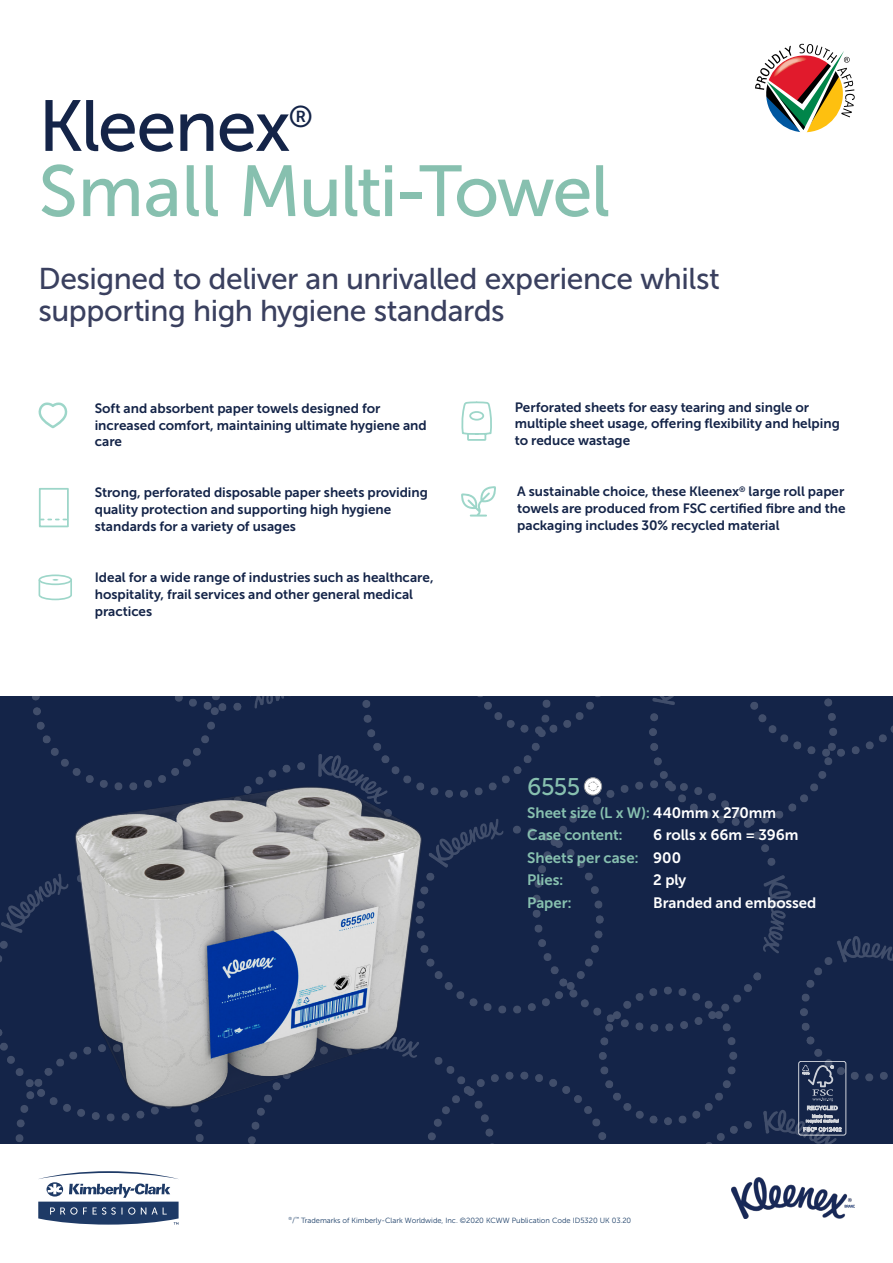
<style>
.page{position:relative;width:893px;height:1263px;background:#fff}
.page>*{position:absolute;margin:0;border:0;box-sizing:border-box;transform-origin:0 0}
.t1{font:72px "Museo Sans 500";letter-spacing:-.025em;color:#87c0af}
.t2{font:72px "Museo Sans 500";letter-spacing:-.025em;color:#142448}
.t3{font:30px/31.5px "Museo Sans 500";letter-spacing:-.015em;color:#3a405f}
.t4{font:30px "Museo Sans 500";color:#142448}
.t5{font:24px "Museo Sans 500";color:#87c0af}
.t6{font:15px/22.5px "Museo Sans 700";letter-spacing:-.005em;color:#87c0af}
.t7{font:15px "Museo Sans 700";letter-spacing:-.005em;color:#fff}
.t8{font:13.5px/16.8px "Museo Sans 700";color:#142448}
.t9{font:7.5px "Museo Sans 300";color:#173a64}
.s1{color:#fff}
</style>
<div class="page">
<div style="left:1px;top:696px;width:892px;height:448px;background:#142448"></div>
<svg style="left:755px;top:44px;width:100px;height:89px"></svg>
<svg style="left:38px;top:1171px;width:141px;height:54px"></svg>
<img style="left:732px;top:1177px;width:123px;height:41px">
<img style="left:0;top:782px;width:506px;height:345px">
<svg style="left:584px;top:778px;width:18px;height:17px"></svg>
<svg style="left:588px;top:781px;width:10px;height:11px"></svg>
<div style="left:584px;top:777px;width:18px;height:18px;border:1px solid #939598;border-radius:50%"></div>
<div style="left:798px;top:1061px;width:48px;height:74px;border:1px solid #fff;border-radius:2px"></div>
<svg style="left:802px;top:1065px;width:39px;height:66px;background:#45526e"></svg>
<svg style="left:461px;top:486px;width:35px;height:31px"></svg>
<svg style="left:461px;top:401px;width:31px;height:40px"></svg>
<svg style="left:38px;top:402px;width:30px;height:26px"></svg>
<svg style="left:39px;top:574px;width:33px;height:26px"></svg>
<div style="left:39px;top:488px;width:30px;height:39px;border:2px solid #9dd6c9"></div>
<svg style="left:41px;top:519px;width:25px;height:1px"></svg>
<h1 class="t2" style="left:39px;top:87px;width:254px">Kleenex</h1>
<h2 class="t4" style="left:289px;top:100px;width:26px">®</h2>
<h1 class="t1" style="left:39px;top:152px;width:573px">Small Multi-Towel</h1>
<h2 class="t3" style="left:39px;top:263px;width:683px">Designed to deliver an unrivalled experience whilst supporting high hygiene standards</h2>
<p class="t8" style="left:95px;top:400px;width:333px">Soft and absorbent paper towels designed for increased comfort, maintaining ultimate hygiene and care</p>
<p class="t8" style="left:95px;top:484px;width:335px">Strong, perforated disposable paper sheets providing quality protection and supporting high hygiene standards for a variety of usages</p>
<p class="t8" style="left:95px;top:569px;width:340px">Ideal for a wide range of industries such as healthcare, hospitality, frail services and other general medical practices</p>
<p class="t8" style="left:515px;top:398px;width:326px">Perforated sheets for easy tearing and single or multiple sheet usage, offering flexibility and helping to reduce wastage</p>
<p class="t8" style="left:517px;top:483px;width:330px;text-align:justify">A sustainable choice, these Kleenex<sup>®</sup> large roll paper towels are produced from FSC certified fibre and the packaging includes 30% recycled material</p>
<h3 class="t5" style="left:527px;top:774px;width:54px">6555</h3>
<p class="t6" style="left:527px;top:801px;width:250px">Sheet size (L x W): <span class="s1">440mm x 270mm<br></span>Case content:</p>
<p class="t6" style="left:527px;top:824px;width:273px;text-indent:126px"><span class="s1">6 rolls x 66m = 396m<br></span>Sheets per case: <span class="s1">900<br></span>Plies:</p>
<p class="t7" style="left:653px;top:872px;width:35px">2 ply</p>
<p class="t6" style="left:527px;top:891px;width:46px">Paper:</p>
<p class="t7" style="left:653px;top:894px;width:165px">Branded and embossed</p>
<p class="t9" style="left:289px;top:1216px;width:344px"><sup>®</sup>/<sup>™</sup> Trademarks of Kimberly-Clark Worldwide, Inc. ©2020 KCWW Publication Code ID5320 UK 03.20</p>
</div>
